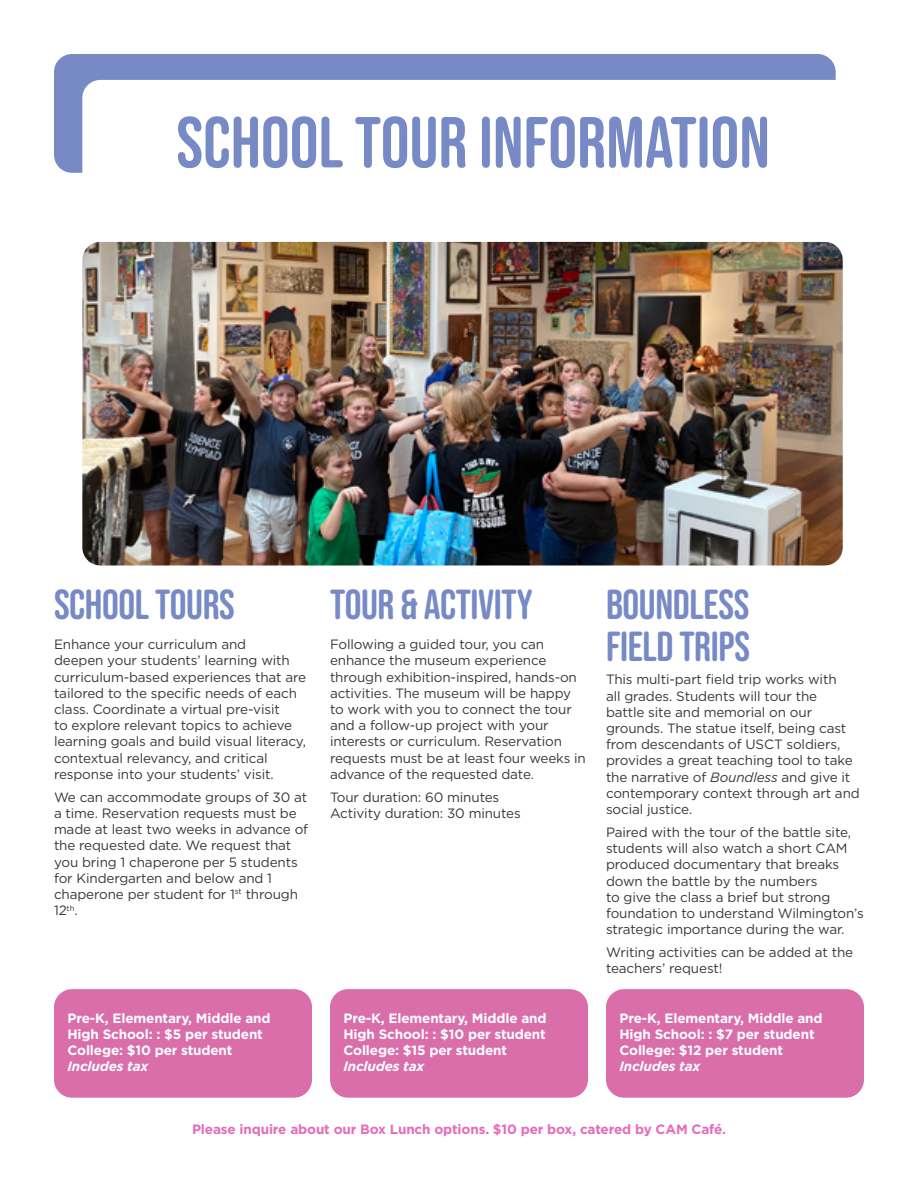
<style>
.page{position:relative;width:918px;height:1188px;background:#fff}
.page>*{position:absolute;margin:0;border:0;box-sizing:border-box;transform-origin:0 0}
.t1{font:72px "Bebas Neue Rounded";color:#778ac5}
.t2{font:42px/42px "Bebas Neue Rounded";letter-spacing:-.01em;color:#778ac5}
.t3{font:13.5px/16.2px "Gotham";letter-spacing:-.01em;color:#383839}
.t4{font:700 13.5px/16.2px "Gotham";letter-spacing:-.01em;color:#fff}
.t5{font:700 13.5px "Gotham";letter-spacing:-.01em;color:#e66bba}
.t6{font:italic 700 13.5px "Gotham";letter-spacing:-.01em;color:#fff}
.s1{font-style:italic}
</style>
<div class="page">
<img style="left:82px;top:242px;width:761px;height:323px">
<div style="left:54px;top:54px;width:782px;height:119px;background:#778ac5;border-radius:18px"></div>
<div style="left:82px;top:80px;width:782px;height:119px;background:#fff;border-radius:18px"></div>
<div style="left:54px;top:989px;width:258px;height:109px;background:#da6eab;border-radius:18px"></div>
<div style="left:330px;top:989px;width:258px;height:109px;background:#da6eab;border-radius:18px"></div>
<div style="left:606px;top:989px;width:258px;height:109px;background:#da6eab;border-radius:18px"></div>
<h1 class="t1" style="left:176px;top:102px;width:595px">SCHOOL TOUR INFORMATION</h1>
<h2 class="t2" style="left:54px;top:584px;width:182px">SCHOOL TOURS</h2>
<p class="t3" style="left:54px;top:636px;width:254px">Enhance your curriculum and<br>deepen your students’ learning with curriculum-based experiences that are tailored to the specific needs of each class. Coordinate a virtual pre-visit<br>to explore relevant topics to achieve learning goals and build visual literacy, contextual relevancy, and critical response into your students’ visit.</p>
<p class="t3" style="left:54px;top:789px;width:256px">We can accommodate groups of 30 at a time. Reservation requests must be made at least two weeks in advance of the requested date. We request that you bring 1 chaperone per 5 students for Kindergarten and below and 1 chaperone per student for 1<sup>st</sup> through<br>12<sup>th</sup>.</p>
<p class="t4" style="left:68px;top:1010px;width:205px">Pre-K, Elementary, Middle and<br>High School: : $5 per student<br>College: $10 per student</p>
<p class="t6" style="left:68px;top:1057px;width:82px">Includes tax</p>
<h2 class="t2" style="left:330px;top:584px;width:205px">TOUR &amp; ACTIVITY</h2>
<p class="t3" style="left:330px;top:636px;width:257px">Following a guided tour, you can enhance the museum experience through exhibition-inspired, hands-on activities. The museum will be happy to work with you to connect the tour and a follow-up project with your interests or curriculum. Reservation requests must be at least four weeks in advance of the requested date.</p>
<p class="t3" style="left:330px;top:789px;width:192px">Tour duration: 60 minutes<br>Activity duration: 30 minutes</p>
<p class="t4" style="left:344px;top:1010px;width:205px;text-align:justify">Pre-K, Elementary, Middle and High School: : $10 per student College: $15 per student</p>
<p class="t6" style="left:344px;top:1057px;width:82px">Includes tax</p>
<h2 class="t2" style="left:606px;top:584px;width:146px">BOUNDLESS<br>FIELD TRIPS</h2>
<p class="t3" style="left:606px;top:671px;width:255px">This multi-part field trip works with<br>all grades. Students will tour the<br>battle site and memorial on our grounds. The statue itself, being cast from descendants of USCT soldiers, provides a great teaching tool to take the narrative of <span class="s1">Boundless</span> and give it contemporary context through art and social justice.</p>
<p class="t3" style="left:606px;top:824px;width:259px">Paired with the tour of the battle site, students will also watch a short CAM produced documentary that breaks down the battle by the numbers<br>to give the class a brief but strong foundation to understand Wilmington’s strategic importance during the war.</p>
<p class="t3" style="left:606px;top:944px;width:249px">Writing activities can be added at the teachers’ request!</p>
<p class="t4" style="left:620px;top:1010px;width:205px">Pre-K, Elementary, Middle and<br>High School: : $7 per student<br>College: $12 per student</p>
<p class="t6" style="left:620px;top:1057px;width:82px">Includes tax</p>
<p class="t5" style="left:192px;top:1120px;width:535px">Please inquire about our Box Lunch options. $10 per box, catered by CAM Café.</p>
</div>
